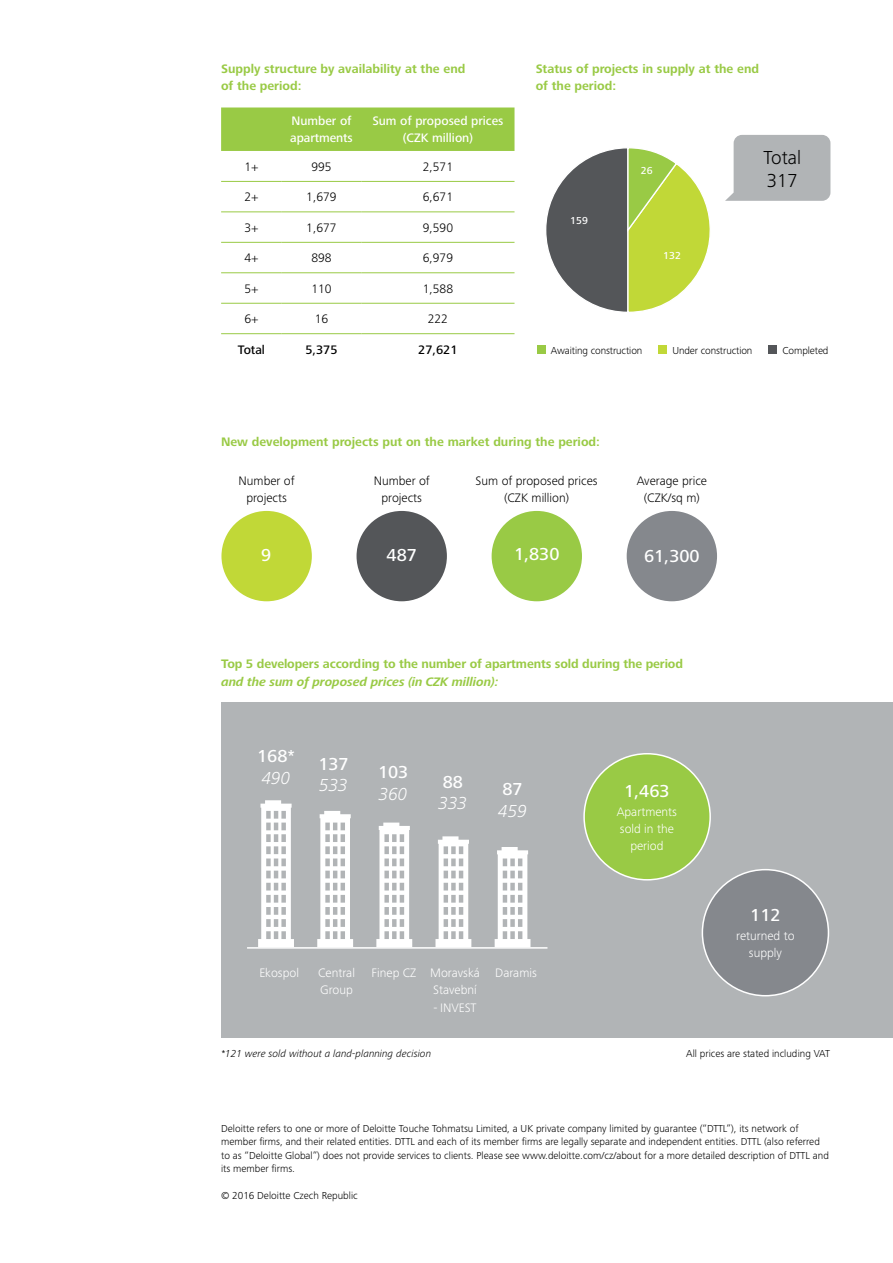
<style>
.page{position:relative;width:893px;height:1263px;background:#fff}
.page>*{position:absolute;margin:0;border:0;box-sizing:border-box;transform-origin:0 0}
.t1{font:300 19.5px/23.4px "Frutiger Next Pro";color:#000}
.t2{font:500 18px "Frutiger Next Pro";color:#fff}
.t3{font:italic 300 18px "Frutiger Next Pro";color:#fff}
.t4{font:700 12.75px/17.2px "Frutiger Next Pro";color:#99ca45}
.t5{font:300 12.75px/17.2px "Frutiger Next Pro";color:#000;text-align:center}
.t6{font:300 12.75px/17.2px "Frutiger Next Pro";color:#fff;text-align:center}
.t7{font:500 12.75px/17.2px "Frutiger Next Pro";color:#fff}
.t8{font:italic 700 12.75px "Frutiger Next Pro";letter-spacing:-.01em;color:#99ca45}
.t9{font:500 12.75px "Frutiger Next Pro";color:#000}
.t10{font:300 10.5px/13.5px "Frutiger Next Pro";color:#000}
.t11{font:italic 300 10.5px "Frutiger Next Pro";color:#000}
.t12{font:500 10.5px "Frutiger Next Pro";color:#fff}
</style>
<div class="page">
<div style="left:221px;top:702px;width:672px;height:336px;background:#b1b4b6"></div>
<div style="left:221px;top:107px;width:293px;height:44px;background:#99ca45"></div>
<hr style="left:221px;top:181px;width:61px;height:1px;background:#99ca45">
<hr style="left:282px;top:181px;width:79px;height:1px;background:#99ca45">
<hr style="left:361px;top:181px;width:153px;height:1px;background:#99ca45">
<hr style="left:221px;top:212px;width:61px;height:1px;background:#99ca45">
<hr style="left:282px;top:212px;width:79px;height:1px;background:#99ca45">
<hr style="left:361px;top:212px;width:153px;height:1px;background:#99ca45">
<hr style="left:221px;top:242px;width:61px;height:1px;background:#99ca45">
<hr style="left:282px;top:242px;width:79px;height:1px;background:#99ca45">
<hr style="left:361px;top:242px;width:153px;height:1px;background:#99ca45">
<hr style="left:221px;top:273px;width:61px;height:1px;background:#99ca45">
<hr style="left:282px;top:273px;width:79px;height:1px;background:#99ca45">
<hr style="left:361px;top:273px;width:153px;height:1px;background:#99ca45">
<hr style="left:221px;top:303px;width:61px;height:1px;background:#99ca45">
<hr style="left:282px;top:303px;width:79px;height:1px;background:#99ca45">
<hr style="left:361px;top:303px;width:153px;height:1px;background:#99ca45">
<hr style="left:221px;top:333px;width:61px;height:1px;background:#99ca45">
<hr style="left:282px;top:333px;width:79px;height:1px;background:#99ca45">
<hr style="left:361px;top:333px;width:153px;height:1px;background:#99ca45">
<div style="left:537px;top:345px;width:9px;height:9px;background:#99ca45"></div>
<div style="left:658px;top:345px;width:9px;height:9px;background:#c1d837"></div>
<div style="left:768px;top:345px;width:9px;height:9px;background:#545659"></div>
<div style="left:357px;top:511px;width:90px;height:90px;background:#545659;border-radius:50%"></div>
<div style="left:221px;top:511px;width:91px;height:90px;background:#c1d837;border-radius:50%"></div>
<div style="left:492px;top:511px;width:90px;height:90px;background:#99ca45;border-radius:50%"></div>
<div style="left:584px;top:754px;width:126px;height:126px;background:#99ca45;border-radius:50%"></div>
<div style="left:627px;top:511px;width:90px;height:90px;background:#85888d;border-radius:50%"></div>
<div style="left:702px;top:870px;width:126px;height:126px;background:#85888d;border-radius:50%"></div>
<svg style="left:258px;top:800px;width:36px;height:147px"></svg>
<svg style="left:317px;top:811px;width:36px;height:136px"></svg>
<svg style="left:376px;top:822px;width:36px;height:125px"></svg>
<svg style="left:435px;top:836px;width:36px;height:111px"></svg>
<svg style="left:495px;top:847px;width:35px;height:100px"></svg>
<hr style="left:247px;top:947px;width:300px;height:2px;background:#fff">
<svg style="left:546px;top:135px;width:284px;height:177px"></svg>
<p class="t4" style="left:221px;top:60px;width:246px">Supply structure by availability at the end of the period:</p>
<p class="t7" style="left:290px;top:112px;width:64px">Number of apartments</p>
<p class="t7" style="left:372px;top:112px;width:133px;text-align:center">Sum of proposed prices (CZK million)</p>
<p class="t5" style="left:245px;top:158px;width:15px">1+</p>
<p class="t5" style="left:311px;top:158px;width:22px">995</p>
<p class="t5" style="left:423px;top:158px;width:32px">2,571</p>
<p class="t5" style="left:245px;top:188px;width:15px">2+</p>
<p class="t5" style="left:306px;top:188px;width:32px">1,679</p>
<p class="t5" style="left:423px;top:188px;width:32px">6,671</p>
<p class="t5" style="left:245px;top:219px;width:15px">3+</p>
<p class="t5" style="left:306px;top:219px;width:32px">1,677</p>
<p class="t5" style="left:423px;top:219px;width:32px">9,590</p>
<p class="t5" style="left:245px;top:249px;width:15px">4+</p>
<p class="t5" style="left:311px;top:249px;width:22px">898</p>
<p class="t5" style="left:423px;top:249px;width:32px">6,979</p>
<p class="t5" style="left:245px;top:280px;width:15px">5+</p>
<p class="t5" style="left:311px;top:280px;width:22px">110</p>
<p class="t5" style="left:423px;top:280px;width:32px">1,588</p>
<p class="t5" style="left:245px;top:310px;width:15px">6+</p>
<p class="t5" style="left:315px;top:310px;width:15px">16</p>
<p class="t5" style="left:428px;top:310px;width:22px">222</p>
<p class="t9" style="left:238px;top:342px;width:29px">Total</p>
<p class="t9" style="left:305px;top:342px;width:34px">5,375</p>
<p class="t9" style="left:418px;top:342px;width:41px">27,621</p>
<p class="t4" style="left:536px;top:60px;width:225px">Status of projects in supply at the end of the period:</p>
<p class="t12" style="left:570px;top:214px;width:19px">159</p>
<p class="t12" style="left:641px;top:164px;width:13px">26</p>
<p class="t12" style="left:663px;top:250px;width:19px">132</p>
<h1 class="t1" style="left:763px;top:146px;width:39px">Total<br>317</h1>
<p class="t10" style="left:551px;top:343px;width:93px">Awaiting construction</p>
<p class="t10" style="left:672px;top:343px;width:82px">Under construction</p>
<p class="t10" style="left:782px;top:343px;width:47px">Completed</p>
<p class="t4" style="left:221px;top:433px;width:380px">New development projects put on the market during the period:</p>
<p class="t5" style="left:239px;top:472px;width:58px">Number of projects</p>
<p class="t5" style="left:374px;top:472px;width:58px">Number of projects</p>
<p class="t5" style="left:476px;top:472px;width:124px">Sum of proposed prices (CZK million)</p>
<p class="t5" style="left:637px;top:472px;width:72px">Average price (CZK/sq m)</p>
<h2 class="t2" style="left:261px;top:544px;width:12px">9</h2>
<h2 class="t2" style="left:387px;top:544px;width:32px">487</h2>
<h2 class="t2" style="left:514px;top:544px;width:47px">1,830</h2>
<h2 class="t2" style="left:644px;top:545px;width:57px">61,300</h2>
<p class="t4" style="left:221px;top:655px;width:463px">Top 5 developers according to the number of apartments sold during the period</p>
<p class="t8" style="left:221px;top:674px;width:279px">and the sum of proposed prices (in CZK million):</p>
<h2 class="t2" style="left:257px;top:746px;width:39px">168*</h2>
<h2 class="t3" style="left:262px;top:767px;width:30px">490</h2>
<h2 class="t2" style="left:318px;top:753px;width:32px">137</h2>
<h2 class="t3" style="left:319px;top:775px;width:30px">533</h2>
<h2 class="t2" style="left:378px;top:762px;width:32px">103</h2>
<h2 class="t3" style="left:379px;top:783px;width:30px">360</h2>
<h2 class="t2" style="left:443px;top:771px;width:22px">88</h2>
<h2 class="t3" style="left:439px;top:793px;width:30px">333</h2>
<h2 class="t2" style="left:502px;top:779px;width:22px">87</h2>
<h2 class="t3" style="left:498px;top:800px;width:30px">459</h2>
<p class="t6" style="left:259px;top:964px;width:41px">Ekospol</p>
<p class="t6" style="left:318px;top:964px;width:38px;text-align:left">Central<br>Group</p>
<p class="t6" style="left:372px;top:964px;width:110px;text-align:right">Finep CZ Moravská<br>Stavební</p>
<p class="t6" style="left:433px;top:999px;width:45px">- INVEST</p>
<p class="t6" style="left:495px;top:964px;width:43px">Daramis</p>
<h2 class="t2" style="left:624px;top:781px;width:47px">1,463</h2>
<p class="t6" style="left:617px;top:803px;width:62px">Apartments sold in the period</p>
<h2 class="t2" style="left:750px;top:905px;width:32px">112</h2>
<p class="t6" style="left:736px;top:927px;width:60px">returned to supply</p>
<p class="t11" style="left:221px;top:1047px;width:212px">*121 were sold without a land-planning decision</p>
<p class="t10" style="left:686px;top:1046px;width:145px">All prices are stated including VAT</p>
<p class="t10" style="left:221px;top:1121px;width:609px">Deloitte refers to one or more of Deloitte Touche Tohmatsu Limited, a UK private company limited by guarantee (“DTTL”), its network of member firms, and their related entities. DTTL and each of its member firms are legally separate and independent entities. DTTL (also referred to as “Deloitte Global”) does not provide services to clients. Please see www.deloitte.com/cz/about for a more detailed description of DTTL and its member firms.</p>
<p class="t10" style="left:221px;top:1189px;width:138px">© 2016 Deloitte Czech Republic</p>
</div>
